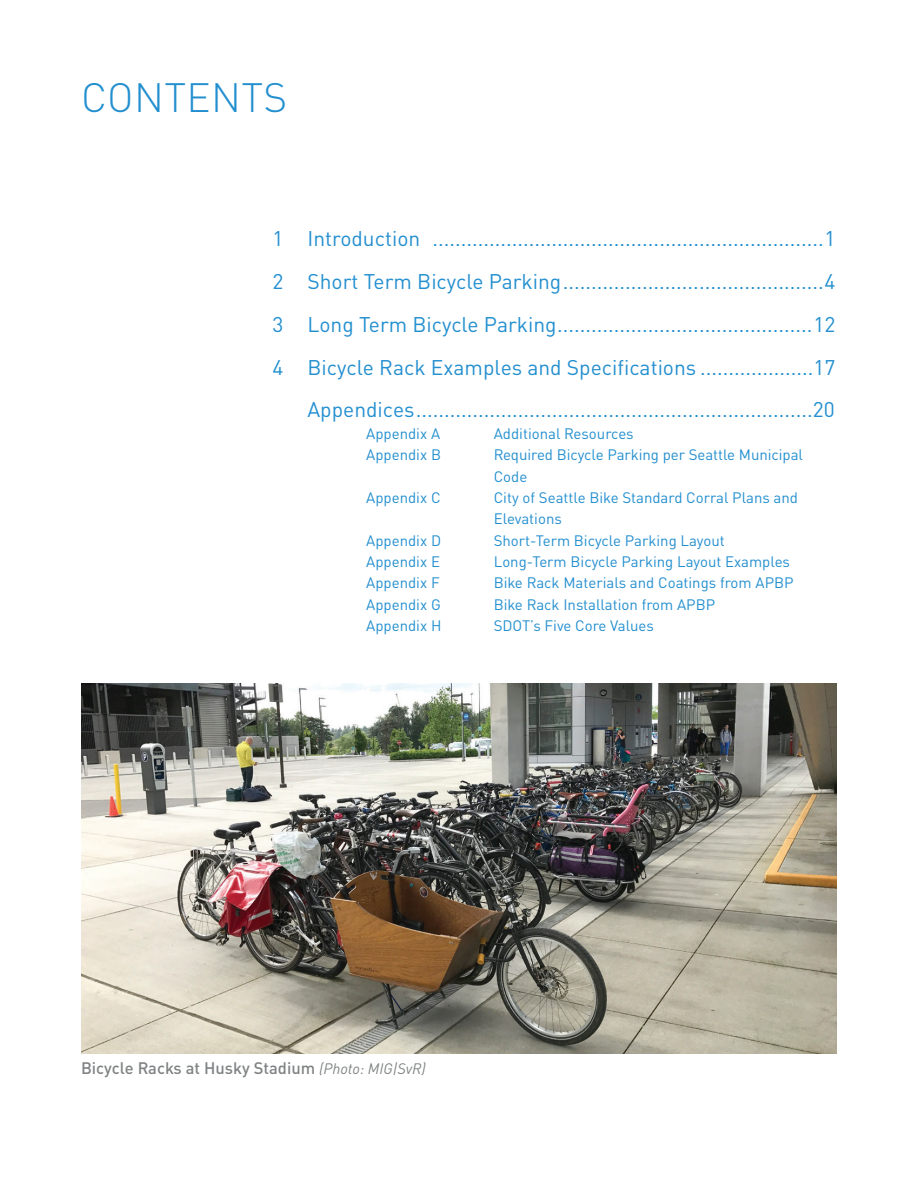
<style>
.page{position:relative;width:918px;height:1188px;background:#fff}
.page>*{position:absolute;margin:0;border:0;box-sizing:border-box;transform-origin:0 0}
.t1{font:300 40.5px "DIN Pro";letter-spacing:.01em;color:#238fcf}
.t2{font:21px/42.8px "DIN Pro";color:#238fcf;text-align:right}
.t3{font:500 16.5px "DINOT";color:#808384}
.t4{font:15px/21.3px "DIN Pro";color:#238fcf}
.s1{font-weight:400;font-style:italic;font-size:15px}
</style>
<div class="page">
<img style="left:81px;top:684px;width:756px;height:370px">
<h1 class="t1" style="left:81px;top:66px;width:208px">CONTENTS</h1>
<p class="t2" style="left:273px;top:215px;width:565px">1 Introduction .....................................................................1<br>2 Short Term Bicycle Parking..............................................4<br>3 Long Term Bicycle Parking.............................................12<br>4 Bicycle Rack Examples and Specifications ....................17<br>Appendices ......................................................................20</p>
<p class="t4" style="left:366px;top:421px;width:75px">Appendix A</p>
<p class="t4" style="left:494px;top:421px;width:142px">Additional Resources</p>
<p class="t4" style="left:366px;top:443px;width:76px">Appendix B</p>
<p class="t4" style="left:494px;top:443px;width:311px">Required Bicycle Parking per Seattle Municipal<br>Code</p>
<p class="t4" style="left:366px;top:485px;width:76px">Appendix C</p>
<p class="t4" style="left:494px;top:485px;width:306px">City of Seattle Bike Standard Corral Plans and<br>Elevations</p>
<p class="t4" style="left:366px;top:528px;width:76px">Appendix D</p>
<p class="t4" style="left:494px;top:528px;width:233px">Short-Term Bicycle Parking Layout</p>
<p class="t4" style="left:366px;top:549px;width:75px">Appendix E</p>
<p class="t4" style="left:494px;top:549px;width:298px">Long-Term Bicycle Parking Layout Examples</p>
<p class="t4" style="left:366px;top:571px;width:75px">Appendix F</p>
<p class="t4" style="left:494px;top:571px;width:301px">Bike Rack Materials and Coatings from APBP</p>
<p class="t4" style="left:366px;top:592px;width:76px">Appendix G</p>
<p class="t4" style="left:494px;top:592px;width:223px">Bike Rack Installation from APBP</p>
<p class="t4" style="left:366px;top:614px;width:77px">Appendix H</p>
<p class="t4" style="left:494px;top:614px;width:162px">SDOT’s Five Core Values</p>
<p class="t3" style="left:81px;top:1057px;width:346px">Bicycle Racks at Husky Stadium <span class="s1">(Photo: MIG|SvR)</span></p>
</div>
